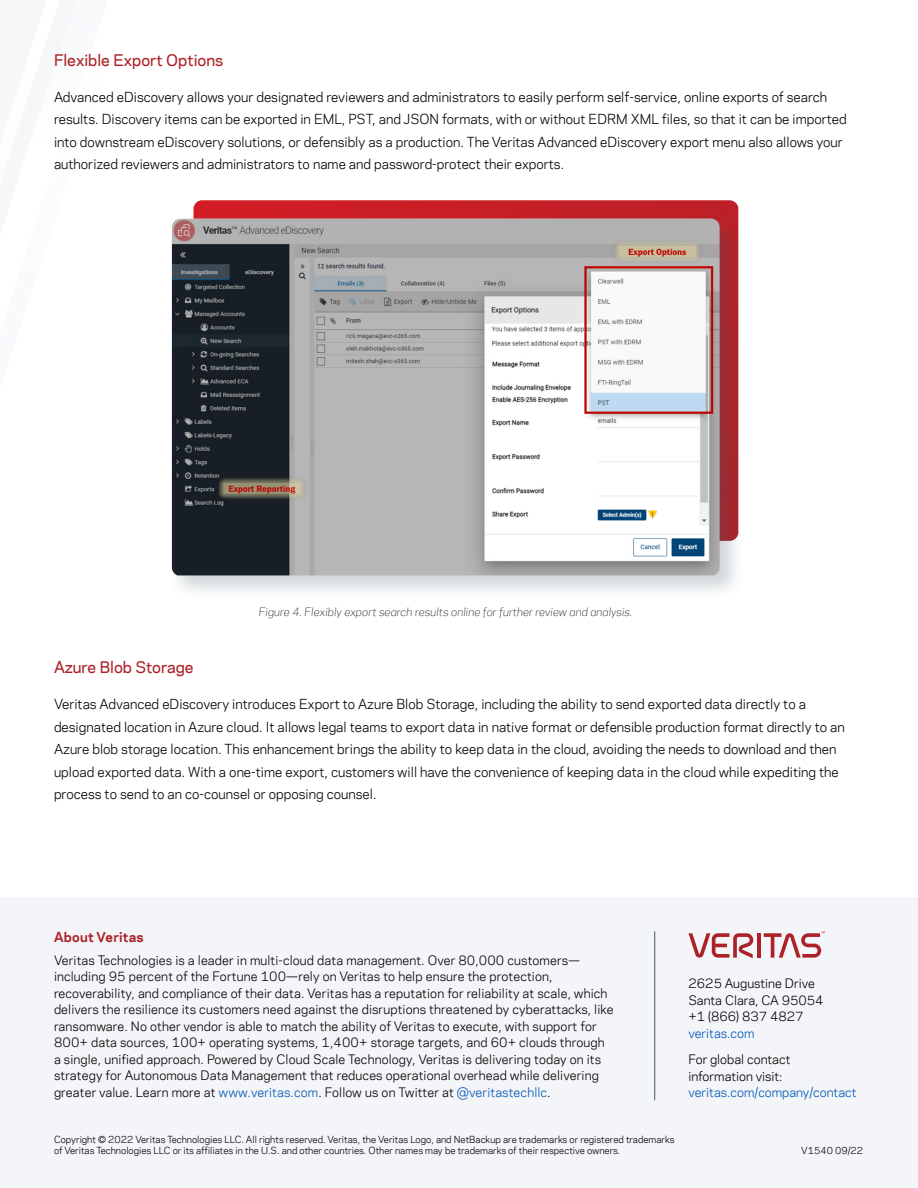
<style>
.page{position:relative;width:918px;height:1188px;background:#fff}
.page>*{position:absolute;margin:0;border:0;box-sizing:border-box;transform-origin:0 0}
.Paragraph_Title{font:500 15px "Polaris";color:#ab2328}
.Body_Copy{font:12.75px/22.5px "Polaris";color:#000}
.t1{font:700 12.75px "Polaris";letter-spacing:.015em;color:#ab2328}
.t2{font:12px/16.5px "Polaris";letter-spacing:.01em;color:#000}
.t3{font:12px "Polaris";color:#0057b8}
.t4{font:italic 300 10.5px "Polaris";color:#000}
.t5{font:9px/10.8px "Polaris";color:#000}
.s1{color:#0057b8}
</style>
<div class="page">
<div style="left:0;top:898px;width:918px;height:290px;background:#f4f5f8"></div>
<hr style="left:757px;top:933px;width:4px;height:25px;background:#ab2328">
<svg style="left:689px;top:933px;width:65px;height:25px"></svg>
<svg style="left:764px;top:932px;width:61px;height:26px"></svg>
<hr style="left:654px;top:932px;width:1px;height:168px;background:#425563">
<svg style="left:194px;top:200px;width:544px;height:14px;background:#c8242a"></svg>
<div style="left:167px;top:214px;width:578px;height:388px;background:#425563;opacity:.25"></div>
<img style="left:172px;top:219px;width:548px;height:356px">
<p class="Paragraph_Title" style="left:54px;top:49px;width:171px">Flexible Export Options</p>
<p class="Body_Copy" style="left:54px;top:85px;width:794px">Advanced eDiscovery allows your designated reviewers and administrators to easily perform self-service, online exports of search results. Discovery items can be exported in EML, PST, and JSON formats, with or without EDRM XML files, so that it can be imported into downstream eDiscovery solutions, or defensibly as a production. The Veritas Advanced eDiscovery export menu also allows your authorized reviewers and administrators to name and password-protect their exports.</p>
<p class="t4" style="left:259px;top:604px;width:375px">Figure 4. Flexibly export search results online for further review and analysis.</p>
<p class="Paragraph_Title" style="left:54px;top:656px;width:141px">Azure Blob Storage</p>
<p class="Body_Copy" style="left:54px;top:693px;width:792px">Veritas Advanced eDiscovery introduces Export to Azure Blob Storage, including the ability to send exported data directly to a designated location in Azure cloud. It allows legal teams to export data in native format or defensible production format directly to an Azure blob storage location. This enhancement brings the ability to keep data in the cloud, avoiding the needs to download and then upload exported data. With a one-time export, customers will have the convenience of keeping data in the cloud while expediting the process to send to an co-counsel or opposing counsel.</p>
<p class="t1" style="left:54px;top:927px;width:91px">About Veritas</p>
<p class="t2" style="left:54px;top:951px;width:561px">Veritas Technologies is a leader in multi-cloud data management. Over 80,000 customers— including 95 percent of the Fortune 100—rely on Veritas to help ensure the protection, recoverability, and compliance of their data. Veritas has a reputation for reliability at scale, which delivers the resilience its customers need against the disruptions threatened by cyberattacks, like ransomware. No other vendor is able to match the ability of Veritas to execute, with support for 800+ data sources, 100+ operating systems, 1,400+ storage targets, and 60+ clouds through a single, unified approach. Powered by Cloud Scale Technology, Veritas is delivering today on its strategy for Autonomous Data Management that reduces operational overhead while delivering greater value. Learn more at <span class="s1">www.veritas.com</span>. Follow us on Twitter at <span class="s1">@veritastechllc</span>.</p>
<p class="t5" style="left:54px;top:1134px;width:622px">Copyright © 2022 Veritas Technologies LLC. All rights reserved. Veritas, the Veritas Logo, and NetBackup are trademarks or registered trademarks of Veritas Technologies LLC or its affiliates in the U.S. and other countries. Other names may be trademarks of their respective owners.</p>
<p class="t2" style="left:688px;top:975px;width:128px">2625 Augustine Drive</p>
<p class="t2" style="left:688px;top:991px;width:137px">Santa Clara, CA 95054</p>
<p class="t2" style="left:688px;top:1008px;width:117px">+1 (866) 837 4827</p>
<p class="t3" style="left:688px;top:1024px;width:68px">veritas.com</p>
<p class="t2" style="left:688px;top:1051px;width:104px">For global contact information visit:</p>
<p class="t3" style="left:688px;top:1083px;width:170px">veritas.com/company/contact</p>
<p class="t5" style="left:801px;top:1145px;width:63px">V1540 09/22</p>
</div>
